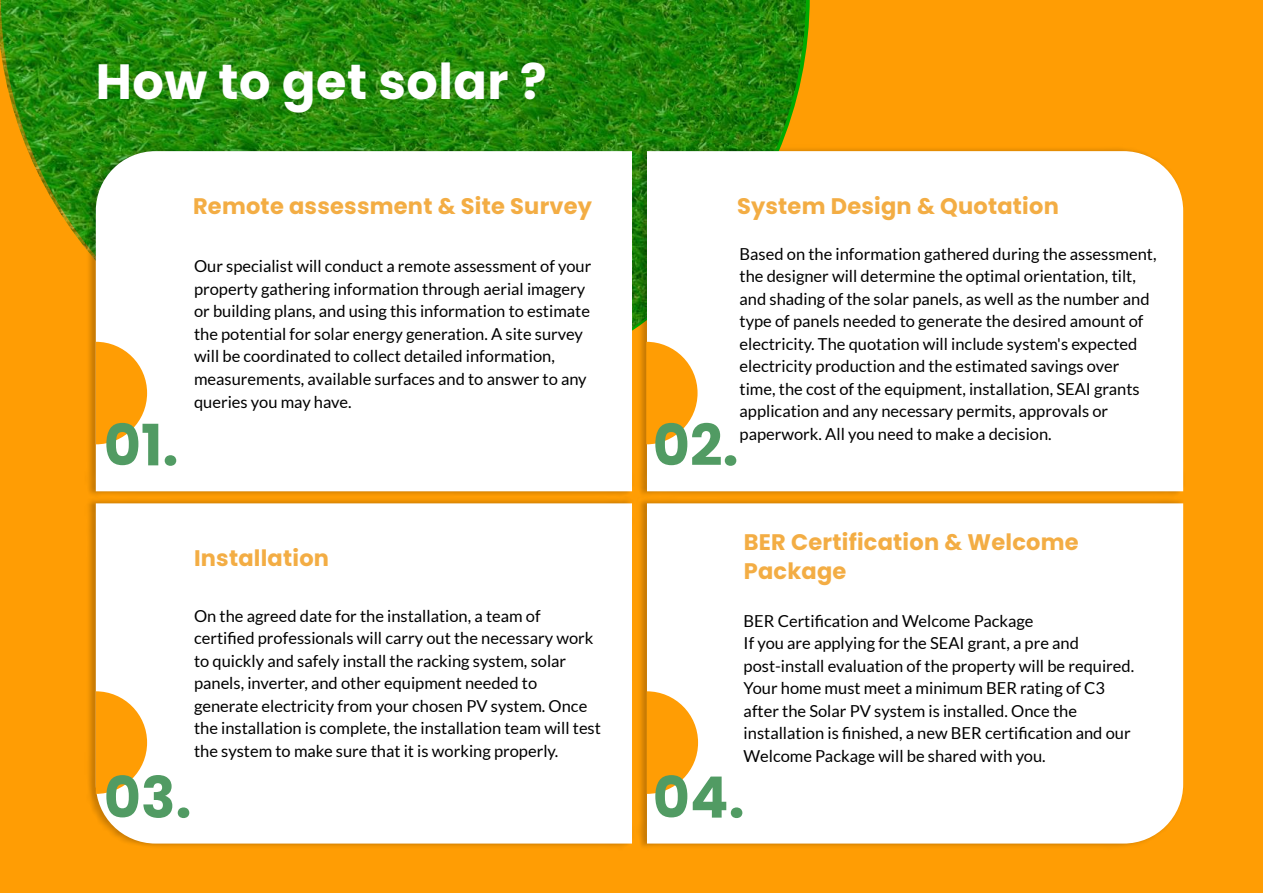
<style>
.page{position:relative;width:1263px;height:893px;background:#ff9d04}
.page>*{position:absolute;margin:0;border:0;box-sizing:border-box;transform-origin:0 0}
.t1{font:700 57px "Poppins";color:#519b63}
.t2{font:700 49.35px "Poppins";letter-spacing:.01em;color:#fff}
.t3{font:700 22.5px/28.5px "Poppins";letter-spacing:.01em;color:#f3ad44}
.t4{font:16.5px/22.5px "Lato";color:#000}
</style>
<div class="page">
<img style="left:0;top:0;width:806px;height:248px">
<img style="left:85px;top:144px;width:1099px;height:703px">
<div style="left:647px;top:151px;width:536px;height:340px;background:#fff"></div>
<div style="left:96px;top:151px;width:536px;height:340px;background:#fff"></div>
<svg style="left:96px;top:342px;width:51px;height:102px"></svg>
<svg style="left:646px;top:342px;width:51px;height:102px"></svg>
<div style="left:647px;top:503px;width:536px;height:340px;background:#fff"></div>
<div style="left:96px;top:503px;width:536px;height:340px;background:#fff"></div>
<svg style="left:96px;top:691px;width:51px;height:103px"></svg>
<svg style="left:647px;top:691px;width:51px;height:103px"></svg>
<h2 class="t2" style="left:96px;top:53px;width:452px">How to get solar ?</h2>
<h3 class="t3" style="left:193px;top:192px;width:401px">Remote assessment &amp; Site Survey</h3>
<h1 class="t1" style="left:104px;top:412px;width:76px">01.</h1>
<p class="t4" style="left:194px;top:255px;width:399px">Our specialist will conduct a remote assessment of your property gathering information through aerial imagery or building plans, and using this information to estimate the potential for solar energy generation. A site survey will be coordinated to collect detailed information, measurements, available surfaces and to answer to any queries you may have.</p>
<h3 class="t3" style="left:194px;top:544px;width:137px">Installation</h3>
<h3 class="t3" style="left:737px;top:192px;width:323px">System Design &amp; Quotation</h3>
<p class="t4" style="left:739px;top:242px;width:418px">Based on the information gathered during the assessment, the designer will determine the optimal orientation, tilt, and shading of the solar panels, as well as the number and type of panels needed to generate the desired amount of electricity. The quotation will include system's expected electricity production and the estimated savings over time, the cost of the equipment, installation, SEAI grants application and any necessary permits, approvals or paperwork. All you need to make a decision.</p>
<h1 class="t1" style="left:653px;top:412px;width:87px">02.</h1>
<h3 class="t3" style="left:744px;top:528px;width:336px">BER Certification &amp; Welcome<br>Package</h3>
<p class="t4" style="left:194px;top:604px;width:408px">On the agreed date for the installation, a team of certified professionals will carry out the necessary work to quickly and safely install the racking system, solar panels, inverter, and other equipment needed to generate electricity from your chosen PV system. Once the installation is complete, the installation team will test the system to make sure that it is working properly.</p>
<p class="t4" style="left:744px;top:609px;width:392px">BER Certification and Welcome Package<br>If you are applying for the SEAI grant, a pre and post-install evaluation of the property will be required.<br>Your home must meet a minimum BER rating of C3 after the Solar PV system is installed. Once the installation is finished, a new BER certification and our Welcome Package will be shared with you.</p>
<h1 class="t1" style="left:104px;top:765px;width:89px">03.</h1>
<h1 class="t1" style="left:653px;top:765px;width:93px">04.</h1>
</div>
